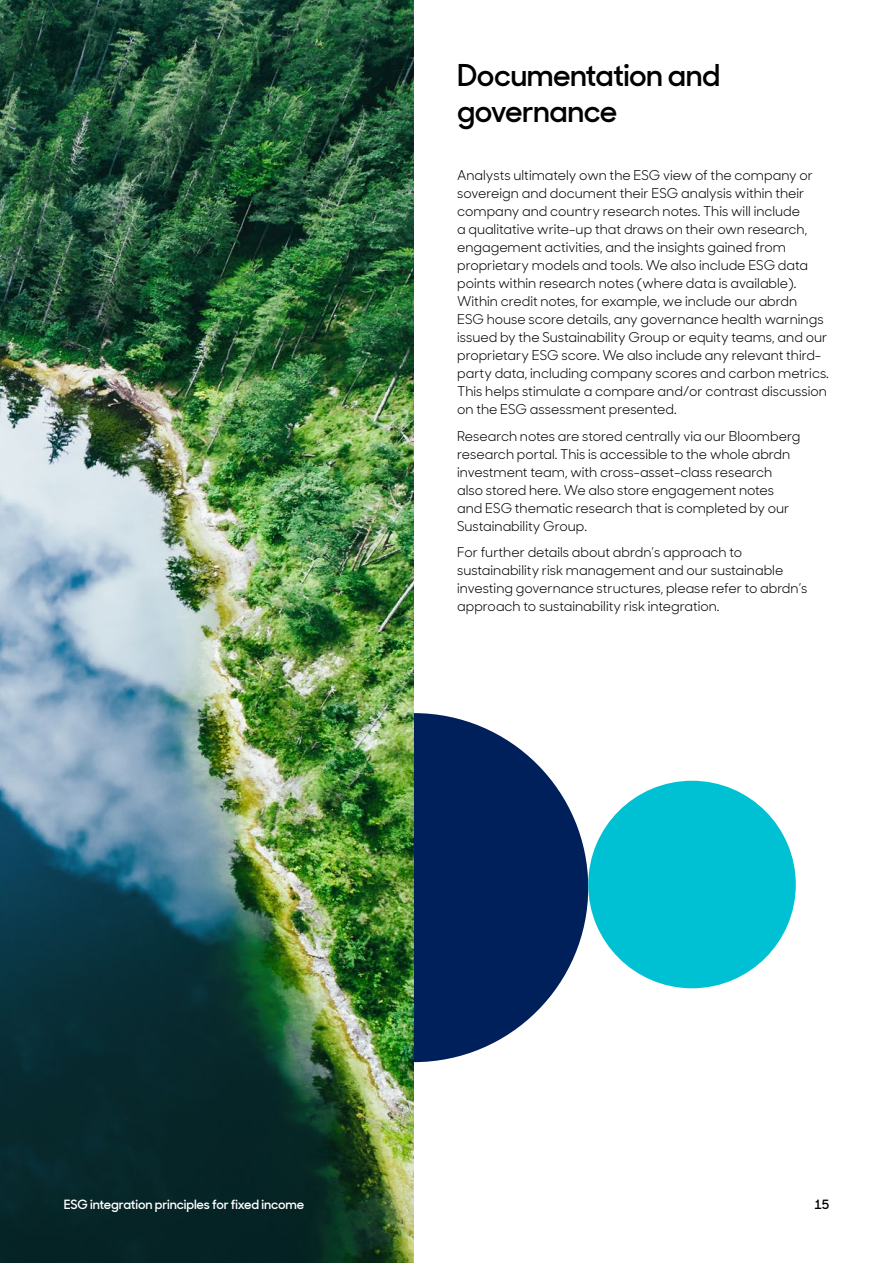
<style>
.page{position:relative;width:893px;height:1263px;background:#fff}
.page>*{position:absolute;margin:0;border:0;box-sizing:border-box;transform-origin:0 0}
.t1{font:600 30px/36px "Sharp Sans Display No 1";letter-spacing:-.02em;color:#000}
.t2{font:13.5px/18px "Sharp Sans Display No 1";color:#000}
.t3{font:600 12.75px "Sharp Sans Display No 1";letter-spacing:-.01em;color:#fff}
.t4{font:600 12.75px "Sharp Sans Display No 1";color:#000}
</style>
<div class="page">
<div style="left:239px;top:713px;width:349px;height:349px;background:#00205b;border-radius:50%"></div>
<div style="left:588px;top:781px;width:208px;height:207px;background:#00c1d4;border-radius:50%"></div>
<img style="left:0;top:0;width:414px;height:1263px">
<h1 class="t1" style="left:457px;top:55px;width:265px">Documentation and governance</h1>
<p class="t2" style="left:457px;top:165px;width:373px">Analysts ultimately own the ESG view of the company or sovereign and document their ESG analysis within their company and country research notes. This will include<br>a qualitative write-up that draws on their own research, engagement activities, and the insights gained from proprietary models and tools. We also include ESG data points within research notes (where data is available).<br>Within credit notes, for example, we include our abrdn<br>ESG house score details, any governance health warnings issued by the Sustainability Group or equity teams, and our proprietary ESG score. We also include any relevant third&shy;party data, including company scores and carbon metrics.<br>This helps stimulate a compare and/or contrast discussion on the ESG assessment presented.</p>
<p class="t2" style="left:457px;top:426px;width:345px">Research notes are stored centrally via our Bloomberg research portal. This is accessible to the whole abrdn investment team, with cross-asset-class research also stored here. We also store engagement notes and ESG thematic research that is completed by our Sustainability Group.</p>
<p class="t2" style="left:457px;top:542px;width:352px">For further details about abrdn’s approach to sustainability risk management and our sustainable investing governance structures, please refer to abrdn’s approach to sustainability risk integration.</p>
<p class="t3" style="left:64px;top:1194px;width:242px">ESG integration principles for fixed income</p>
<p class="t4" style="left:814px;top:1194px;width:16px">15</p>
</div>
